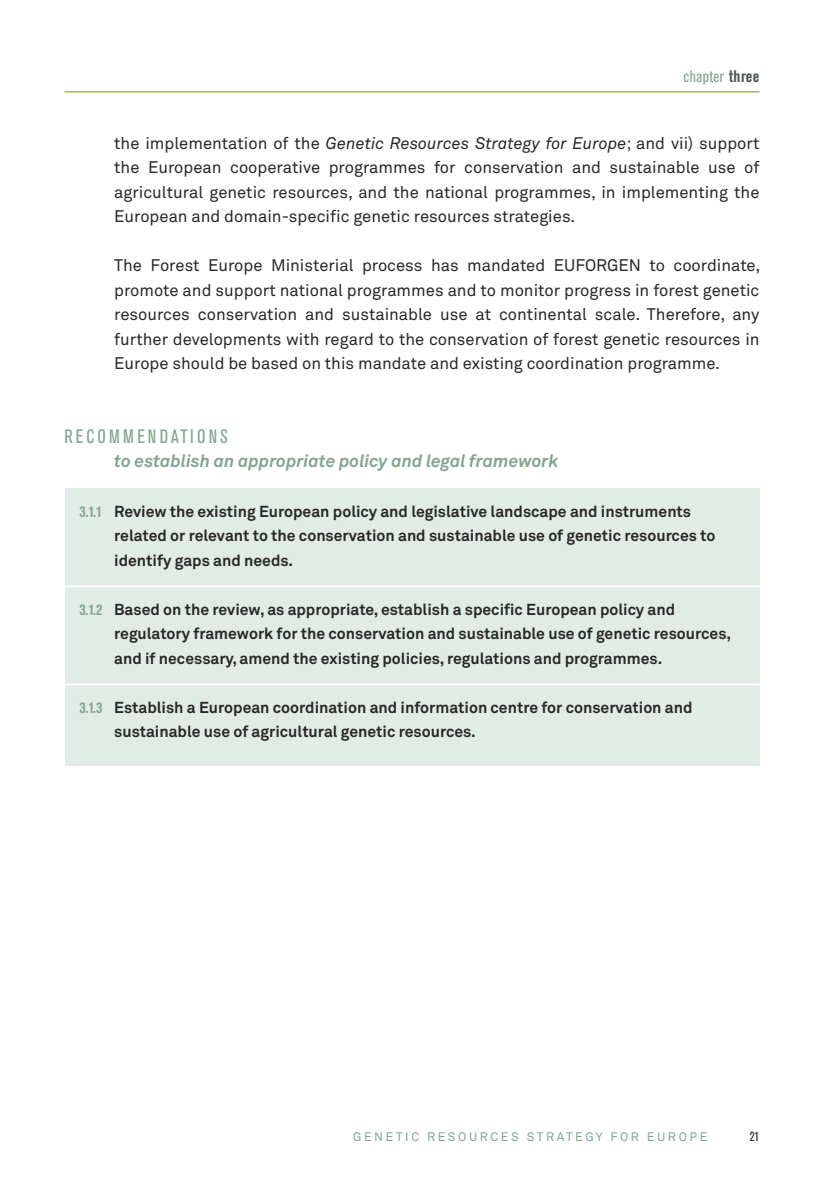
<style>
.page{position:relative;width:834px;height:1191px;background:#fff}
.page>*{position:absolute;margin:0;border:0;box-sizing:border-box;transform-origin:0 0}
.t1{font:condensed 19.25px "Akzidenz Grotesk Pro";letter-spacing:.15em;color:#84a491}
.t2{font:italic 700 17.5px "Akkurat Std";color:#84a491}
.t3{font:16.62px/24.5px "Akkurat Std";color:#282827;text-align:justify}
.t4{font:condensed 16.62px "Akzidenz Grotesk Pro";letter-spacing:.025em;color:#84a491}
.t5{font:700 15.75px/24.5px "Akkurat Std";color:#282827}
.t6{font:condensed 13.12px "Akzidenz Grotesk Pro";color:#282827}
.t7{font:12.25px "Akkurat Std";letter-spacing:.21em;color:#84a491}
.s1{font-weight:700;color:#505957}
.s2{font-style:italic}
.s3{font-family:"Akzidenz Grotesk Pro";font-stretch:condensed;color:#84a491}
</style>
<div class="page">
<hr style="left:64px;top:91px;width:695px;height:1px;background:#99b15e">
<div style="left:64px;top:487px;width:695px;height:278px;background:#e2ece6"></div>
<hr style="left:64px;top:585px;width:695px;height:2px;background:#fff">
<hr style="left:64px;top:683px;width:695px;height:2px;background:#fff">
<p class="t4" style="left:683px;top:65px;width:77px">chapter <span class="s1">three</span></p>
<p class="t3" style="left:114px;top:131px;width:646px">the implementation of the <span class="s2">Genetic Resources Strategy for Europe</span>; and vii) support the European cooperative programmes for conservation and sustainable use of agricultural genetic resources, and the national programmes, in implementing the European and domain-specific genetic resources strategies.</p>
<p class="t3" style="left:114px;top:253px;width:647px">The Forest Europe Ministerial process has mandated EUFORGEN to coordinate, promote and support national programmes and to monitor progress in forest genetic resources conservation and sustainable use at continental scale. Therefore, any further developments with regard to the conservation of forest genetic resources in Europe should be based on this mandate and existing coordination programme.</p>
<p class="t1" style="left:65px;top:424px;width:164px">RECOMMENDATIONS</p>
<p class="t2" style="left:114px;top:451px;width:446px">to establish an appropriate policy and legal framework</p>
<p class="t5" style="left:114px;top:498px;width:602px;text-indent:-35px"><span class="s3">3.1.1</span> Review the existing European policy and legislative landscape and instruments related or relevant to the conservation and sustainable use of genetic resources to identify gaps and needs.</p>
<p class="t5" style="left:114px;top:596px;width:618px;text-indent:-35px"><span class="s3">3.1.2</span> Based on the review, as appropriate, establish a specific European policy and regulatory framework for the conservation and sustainable use of genetic resources, and if necessary, amend the existing policies, regulations and programmes.</p>
<p class="t5" style="left:114px;top:694px;width:579px;text-indent:-35px"><span class="s3">3.1.3</span> Establish a European coordination and information centre for conservation and sustainable use of agricultural genetic resources.</p>
<p class="t7" style="left:353px;top:1129px;width:355px">GENETIC RESOURCES STRATEGY FOR EUROPE</p>
<p class="t6" style="left:749px;top:1128px;width:11px">21</p>
</div>
